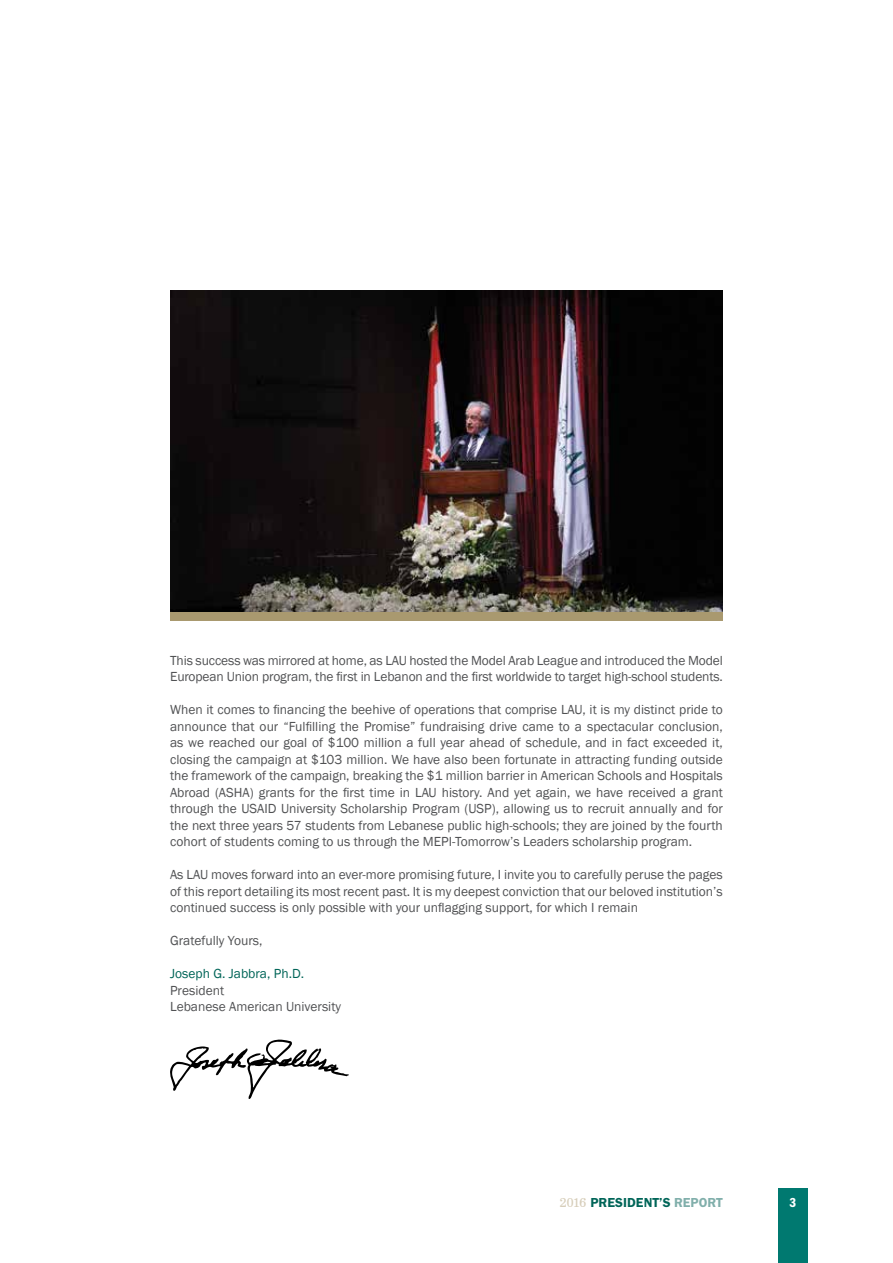
<style>
.page{position:relative;width:893px;height:1263px;background:#fff}
.page>*{position:absolute;margin:0;border:0;box-sizing:border-box;transform-origin:0 0}
.t1{font:13.5px/16.5px "Franklin Gothic";letter-spacing:-.005em;color:#515254}
.t2{font:600 13.5px "Franklin Goth EF";letter-spacing:.005em;color:#006558}
.t3{font:13.5px "Franklin Gothic";color:#006558}
.s1{font-family:"News 705 BT Roman B";font-weight:400;font-size:12.3px;color:#d7ceba}
.s2{color:#81afab}
</style>
<div class="page">
<div style="left:778px;top:1188px;width:30px;height:75px;background:#007970"></div>
<svg style="left:170px;top:1039px;width:179px;height:60px"></svg>
<img style="left:170px;top:291px;width:553px;height:321px">
<div style="left:170px;top:612px;width:553px;height:9px;background:#a9996f"></div>
<p class="t1" style="left:170px;top:652px;width:554px">This success was mirrored at home, as LAU hosted the Model Arab League and introduced the Model<br>European Union program, the first in Lebanon and the first worldwide to target high-school students.</p>
<p class="t1" style="left:170px;top:702px;width:554px;text-align:justify">When it comes to financing the beehive of operations that comprise LAU, it is my distinct pride to announce that our “Fulfilling the Promise” fundraising drive came to a spectacular conclusion, as we reached our goal of $100 million a full year ahead of schedule, and in fact exceeded it, closing the campaign at $103 million. We have also been fortunate in attracting funding outside the framework of the campaign, breaking the $1 million barrier in American Schools and Hospitals Abroad (ASHA) grants for the first time in LAU history. And yet again, we have received a grant through the USAID University Scholarship Program (USP), allowing us to recruit annually and for the next three years 57 students from Lebanese public high-schools; they are joined by the fourth cohort of students coming to us through the MEPI-Tomorrow’s Leaders scholarship program.</p>
<p class="t1" style="left:170px;top:867px;width:554px;text-align:justify">As LAU moves forward into an ever-more promising future, I invite you to carefully peruse the pages of this report detailing its most recent past. It is my deepest conviction that our beloved institution’s continued success is only possible with your unflagging support, for which I remain</p>
<p class="t1" style="left:170px;top:932px;width:94px">Gratefully Yours,</p>
<p class="t3" style="left:170px;top:965px;width:136px">Joseph G. Jabbra, Ph.D.</p>
<p class="t1" style="left:170px;top:982px;width:173px">President<br>Lebanese American University</p>
<p class="t2" style="left:560px;top:1194px;width:165px"><span class="s1">2016</span> PRESIDENT’S <span class="s2">REPORT</span></p>
</div>
